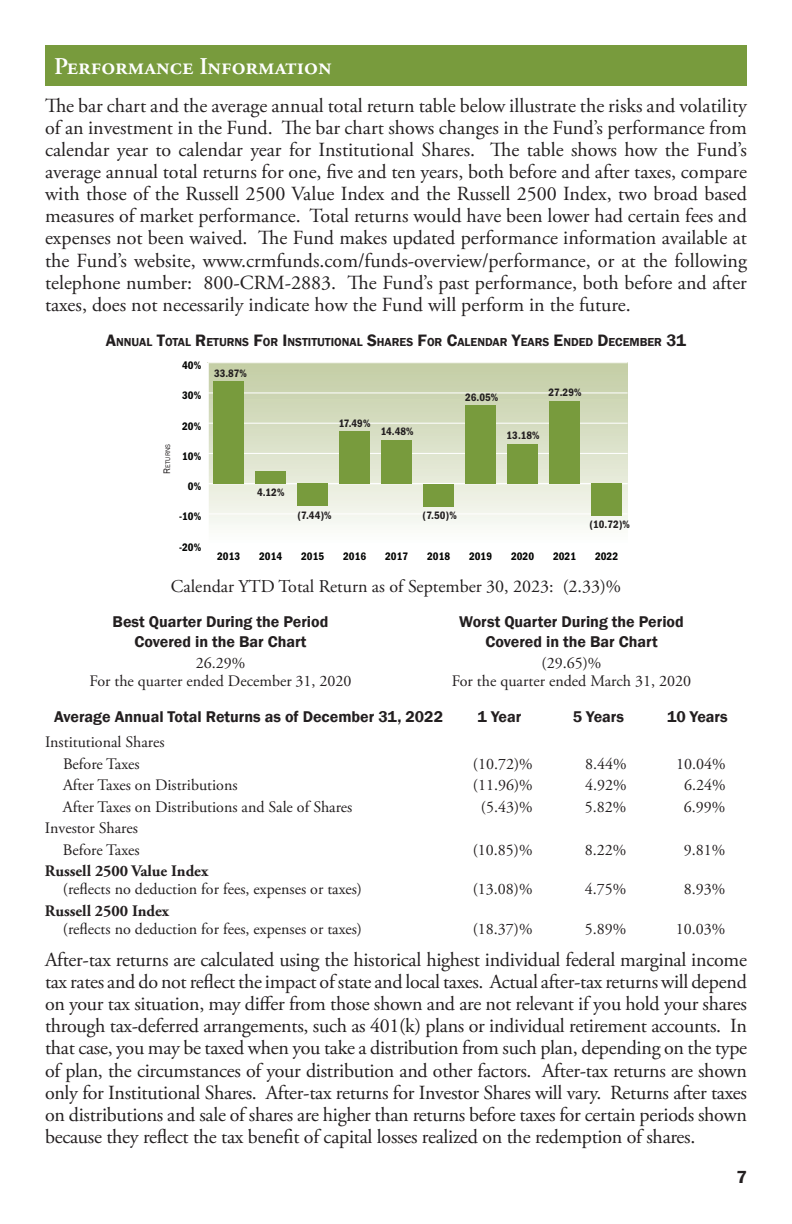
<style>
.page{position:relative;width:792px;height:1224px;background:#fff}
.page>*{position:absolute;margin:0;border:0;box-sizing:border-box;transform-origin:0 0}
.t1{font:600 24px "Adobe Garamond Pro";color:#fff}
.t2{font:20px/22.2px "Adobe Garamond Pro";letter-spacing:-.015em;color:#231f20;text-align:justify}
.t3{font:18px "Adobe Garamond Pro";color:#231f20}
.t4{font:600 18px "Franklin Gothic";color:#231f20}
.t5{font:16px/18px "Adobe Garamond Pro";color:#231f20;text-align:center}
.t6{font:600 16px/20px "Franklin Gothic";color:#231f20;text-align:center}
.t7{font:700 16px "Adobe Garamond Pro";color:#231f20}
.t8{font:600 11.8px "Franklin Gothic";color:#231f20}
.t9{font:11.2px "ITC Franklin Gothic Std Dm Cd";color:#231f20}
.t10{font:11.2px "ITC Franklin Gothic Std Dm Cd";color:#040503}
.t11{font:6.8px "Franklin Gothic";color:#231f20}
.s1{font-size:17px}
.s2{font-size:9.8px}
</style>
<div class="page">
<div style="left:45px;top:45px;width:702px;height:41px;background:#789b3d"></div>
<div style="left:208px;top:363px;width:420px;height:181px;background:linear-gradient(to bottom,#c3cda4,#fcfdfb)"></div>
<hr style="left:207px;top:363px;width:2px;height:181px;background:#fff">
<hr style="left:208px;top:513px;width:420px;height:1px;background:#fff">
<hr style="left:208px;top:483px;width:420px;height:1px;background:#fff">
<hr style="left:208px;top:453px;width:420px;height:1px;background:#fff">
<hr style="left:208px;top:423px;width:420px;height:1px;background:#fff">
<hr style="left:208px;top:392px;width:420px;height:1px;background:#fff">
<div style="left:214px;top:381px;width:30px;height:103px;background:#789b3d"></div>
<div style="left:256px;top:471px;width:30px;height:13px;background:#789b3d"></div>
<div style="left:298px;top:484px;width:30px;height:22px;background:#789b3d"></div>
<div style="left:340px;top:431px;width:30px;height:53px;background:#789b3d"></div>
<div style="left:382px;top:440px;width:30px;height:44px;background:#789b3d"></div>
<div style="left:424px;top:484px;width:30px;height:22px;background:#789b3d"></div>
<div style="left:466px;top:405px;width:30px;height:79px;background:#789b3d"></div>
<div style="left:508px;top:444px;width:30px;height:40px;background:#789b3d"></div>
<div style="left:550px;top:401px;width:30px;height:83px;background:#789b3d"></div>
<div style="left:592px;top:484px;width:30px;height:32px;background:#789b3d"></div>
<p class="t1" style="left:54px;top:53px;width:279px">Performance Information</p>
<p class="t2" style="left:45px;top:95px;width:704px">The bar chart and the average annual total return table below illustrate the risks and volatility of an investment in the Fund. The bar chart shows changes in the Fund’s performance from calendar year to calendar year for Institutional Shares. The table shows how the Fund’s average annual total returns for one, five and ten years, both before and after taxes, compare with those of the Russell 2500 Value Index and the Russell 2500 Index, two broad based measures of market performance. Total returns would have been lower had certain fees and expenses not been waived. The Fund makes updated performance information available at the Fund’s website, www.crmfunds.com/funds-overview/performance, or at the following telephone number: 800-CRM-2883. The Fund’s past performance, both before and after taxes, does not necessarily indicate how the Fund will perform in the future.</p>
<p class="t8" style="left:106px;top:335px;width:582px"><span class="s1">A</span>NNUAL <span class="s1">T</span>OTAL <span class="s1">R</span>ETURNS <span class="s1">F</span>OR <span class="s1">I</span>NSTITUTIONAL <span class="s1">S</span>HAR ES <span class="s1">F</span>OR <span class="s1">C</span>ALENDAR <span class="s1">Y</span>EARS <span class="s1">E</span>NDED <span class="s1">D</span>ECEMBER <span class="s1">31</span></p>
<p class="t11" style="left:164px;top:474px;width:31px;rotate:-90deg"><span class="s2">R</span>ETURNS</p>
<p class="t10" style="left:182px;top:359px;width:21px">40%</p>
<p class="t10" style="left:182px;top:389px;width:21px">30%</p>
<p class="t10" style="left:182px;top:419px;width:21px">20%</p>
<p class="t10" style="left:182px;top:450px;width:21px">10%</p>
<p class="t10" style="left:188px;top:480px;width:15px">0%</p>
<p class="t10" style="left:179px;top:510px;width:24px">-10%</p>
<p class="t10" style="left:179px;top:540px;width:24px">-20%</p>
<p class="t9" style="left:214px;top:367px;width:34px">33.87%</p>
<p class="t9" style="left:339px;top:417px;width:33px">17.49%</p>
<p class="t9" style="left:381px;top:425px;width:34px">14.48%</p>
<p class="t9" style="left:465px;top:391px;width:35px">26.05%</p>
<p class="t9" style="left:548px;top:386px;width:35px">27.29%</p>
<p class="t9" style="left:507px;top:429px;width:35px">13.18%</p>
<p class="t9" style="left:257px;top:486px;width:29px">4.12%</p>
<p class="t9" style="left:297px;top:509px;width:36px">(7.44)%</p>
<p class="t9" style="left:423px;top:509px;width:36px">(7.50)%</p>
<p class="t9" style="left:589px;top:518px;width:42px">(10.72)%</p>
<p class="t10" style="left:217px;top:550px;width:25px">2013</p>
<p class="t10" style="left:259px;top:550px;width:25px">2014</p>
<p class="t10" style="left:301px;top:550px;width:25px">2015</p>
<p class="t10" style="left:343px;top:550px;width:25px">2016</p>
<p class="t10" style="left:385px;top:550px;width:25px">2017</p>
<p class="t10" style="left:427px;top:550px;width:25px">2018</p>
<p class="t10" style="left:469px;top:550px;width:25px">2019</p>
<p class="t10" style="left:511px;top:550px;width:25px">2020</p>
<p class="t10" style="left:553px;top:550px;width:25px">2021</p>
<p class="t10" style="left:595px;top:550px;width:25px">2022</p>
<p class="t3" style="left:171px;top:575px;width:452px">Calendar YTD Total Return as of September 30, 2023: (2.33)%</p>
<p class="t6" style="left:113px;top:612px;width:217px">Best Quarter During the Period<br>Covered in the Bar Chart</p>
<p class="t6" style="left:459px;top:612px;width:226px">Worst Quarter During the Period<br>Covered in the Bar Chart</p>
<p class="t5" style="left:89px;top:654px;width:264px">26.29%<br>For the quarter ended December 31, 2020</p>
<p class="t5" style="left:452px;top:654px;width:241px">(29.65)%<br>For the quarter ended March 31, 2020</p>
<p class="t6" style="left:54px;top:707px;width:391px">Average Annual Total Returns as of December 31, 2022</p>
<p class="t6" style="left:478px;top:707px;width:45px">1 Year</p>
<p class="t6" style="left:573px;top:707px;width:53px">5 Years</p>
<p class="t6" style="left:667px;top:707px;width:62px">10 Years</p>
<p class="t5" style="left:45px;top:732px;width:121px;line-height:21.4px">Institutional Shares<br>Before Taxes</p>
<p class="t5" style="left:473px;top:755px;width:61px">(10.72)%</p>
<p class="t5" style="left:585px;top:755px;width:43px">8.44%</p>
<p class="t5" style="left:676px;top:755px;width:51px">10.04%</p>
<p class="t5" style="left:63px;top:777px;width:176px">After Taxes on Distributions</p>
<p class="t5" style="left:473px;top:777px;width:61px">(11.96)%</p>
<p class="t5" style="left:585px;top:777px;width:43px">4.92%</p>
<p class="t5" style="left:684px;top:777px;width:43px">6.24%</p>
<p class="t5" style="left:63px;top:798px;width:291px">After Taxes on Distributions and Sale of Shares</p>
<p class="t5" style="left:481px;top:798px;width:53px">(5.43)%</p>
<p class="t5" style="left:585px;top:798px;width:43px">5.82%</p>
<p class="t5" style="left:684px;top:798px;width:43px">6.99%</p>
<p class="t5" style="left:45px;top:818px;width:96px;line-height:21.4px;text-align:right">Investor Shares<br>Before Taxes</p>
<p class="t5" style="left:473px;top:841px;width:61px">(10.85)%</p>
<p class="t5" style="left:585px;top:841px;width:43px">8.22%</p>
<p class="t5" style="left:684px;top:841px;width:43px">9.81%</p>
<p class="t7" style="left:45px;top:862px;width:165px">Russell 2500 Value Index</p>
<p class="t5" style="left:63px;top:881px;width:301px">(reflects no deduction for fees, expenses or taxes)</p>
<p class="t5" style="left:473px;top:881px;width:61px">(13.08)%</p>
<p class="t5" style="left:585px;top:881px;width:43px">4.75%</p>
<p class="t5" style="left:684px;top:881px;width:43px">8.93%</p>
<p class="t7" style="left:45px;top:901px;width:126px">Russell 2500 Index</p>
<p class="t5" style="left:63px;top:920px;width:301px">(reflects no deduction for fees, expenses or taxes)</p>
<p class="t5" style="left:473px;top:920px;width:61px">(18.37)%</p>
<p class="t5" style="left:585px;top:920px;width:43px">5.89%</p>
<p class="t5" style="left:676px;top:920px;width:51px">10.03%</p>
<p class="t2" style="left:45px;top:949px;width:704px">After-tax returns are calculated using the historical highest individual federal marginal income tax rates and do not reflect the impact of state and local taxes. Actual after-tax returns will depend on your tax situation, may differ from those shown and are not relevant if you hold your shares through tax-deferred arrangements, such as 401(k) plans or individual retirement accounts. In that case, you may be taxed when you take a distribution from such plan, depending on the type of plan, the circumstances of your distribution and other factors. After-tax returns are shown only for Institutional Shares. After-tax returns for Investor Shares will vary. Returns after taxes on distributions and sale of shares are higher than returns before taxes for certain periods shown because they reflect the tax benefit of capital losses realized on the redemption of shares.</p>
<p class="t4" style="left:736px;top:1166px;width:12px">7</p>
</div>
